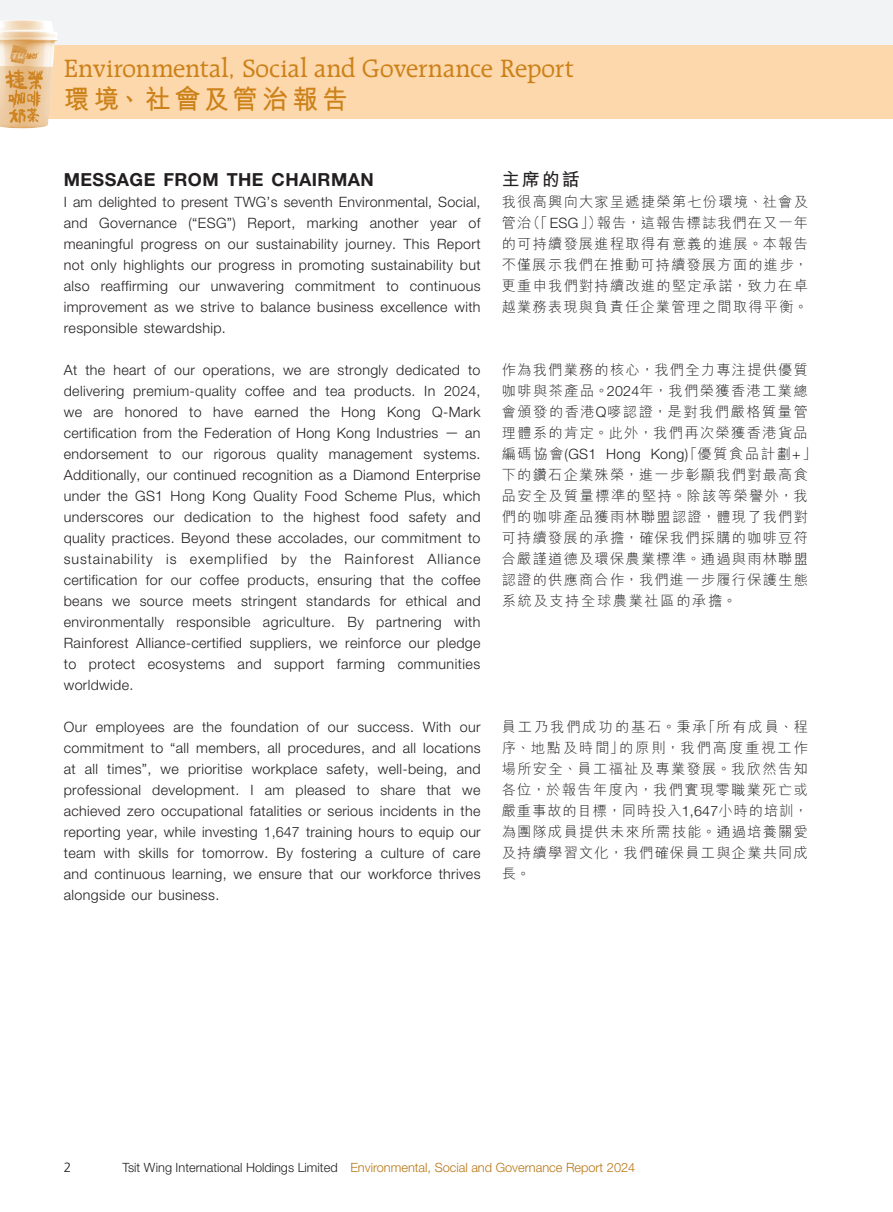
<style>
.page{position:relative;width:893px;height:1212px;background:#fff}
.page>*{position:absolute;margin:0;border:0;box-sizing:border-box;transform-origin:0 0}
.t1{font:27px "Raleigh LT Std";letter-spacing:.005em;color:#cc8119}
.t2{font:700 27px "M Hei HK";letter-spacing:.165em;color:#cc8119;scale:.95 1}
._03_H1{font:700 18px "Helvetica Neue LT Std";letter-spacing:.025em;color:#231f20}
._03_H1-2{font:700 18px "M Hei HK";color:#231f20}
._01_Body_Text{font:300 14.25px/21px "Helvetica Neue LT Std";letter-spacing:.025em;color:#231f20;text-align:justify}
._01_Body_Text-2{font:300 14.25px/21px "M Hei HK";letter-spacing:.085em;color:#231f20;text-align:justify}
.t3{font:300 13.5px "Frutiger LT Std";color:#231f20}
.t4{font:300 12.75px "Helvetica Neue LT Std";color:#b87514}
.s1{font-family:"Helvetica Neue LT Std"}
.s2{color:#231f20}
</style>
<div class="page">
<div style="left:0;top:0;width:893px;height:119px;background:#fdd8ac"></div>
<div style="left:0;top:0;width:893px;height:45px;background:#f2f3f4"></div>
<img style="left:0;top:20px;width:58px;height:108px">
<h1 class="t1" style="left:64px;top:53px;width:512px">Environmental, Social and Governance Report</h1>
<h1 class="t2" style="left:64px;top:80px;width:300px">環境、社會及管治報告</h1>
<p class="_03_H1" style="left:64px;top:169px;width:312px">MESSAGE FROM THE CHAIRMAN</p>
<p class="_01_Body_Text" style="left:64px;top:191px;width:418px">I am delighted to present TWG’s seventh Environmental, Social, and Governance (“ESG”) Report, marking another year of meaningful progress on our sustainability journey. This Report not only highlights our progress in promoting sustainability but also reaffirming our unwavering commitment to continuous improvement as we strive to balance business excellence with responsible stewardship.</p>
<p class="_01_Body_Text" style="left:64px;top:359px;width:418px">At the heart of our operations, we are strongly dedicated to delivering premium-quality coffee and tea products. In 2024, we are honored to have earned the Hong Kong Q-Mark certification from the Federation of Hong Kong Industries — an endorsement to our rigorous quality management systems.<br>Additionally, our continued recognition as a Diamond Enterprise under the GS1 Hong Kong Quality Food Scheme Plus, which underscores our dedication to the highest food safety and quality practices. Beyond these accolades, our commitment to sustainability is exemplified by the Rainforest Alliance certification for our coffee products, ensuring that the coffee beans we source meets stringent standards for ethical and environmentally responsible agriculture. By partnering with Rainforest Alliance-certified suppliers, we reinforce our pledge to protect ecosystems and support farming communities worldwide.</p>
<p class="_01_Body_Text" style="left:64px;top:716px;width:418px">Our employees are the foundation of our success. With our commitment to “all members, all procedures, and all locations at all times”, we prioritise workplace safety, well-being, and professional development. I am pleased to share that we achieved zero occupational fatalities or serious incidents in the reporting year, while investing 1,647 training hours to equip our team with skills for tomorrow. By fostering a culture of care and continuous learning, we ensure that our workforce thrives alongside our business.</p>
<p class="_03_H1-2" style="left:502px;top:166px;width:80px">主席的話</p>
<p class="_01_Body_Text-2" style="left:502px;top:191px;width:308px">我很高興向大家呈遞捷榮第七份環境、社會及管治（「<span class="s1">ESG</span>」）報告，這報告標誌我們在又一年的可持續發展進程取得有意義的進展。本報告不僅展示我們在推動可持續發展方面的進步，更重申我們對持續改進的堅定承諾，致力在卓越業務表現與負責任企業管理之間取得平衡。</p>
<p class="_01_Body_Text-2" style="left:502px;top:359px;width:317px;text-align:left">作為我們業務的核心，我們全力專注提供優質咖啡與茶產品。<span class="s1">2024</span>年，我們榮獲香港工業總會頒發的香港<span class="s1">Q</span>嘜認證，是對我們嚴格質量管理體系的肯定。此外，我們再次榮獲香港貨品編碼協會<span class="s1">(GS1 Hong Kong)</span>「優質食品計劃<span class="s1">+</span>」下的鑽石企業殊榮，進一步彰顯我們對最高食品安全及質量標準的堅持。除該等榮譽外，我們的咖啡產品獲雨林聯盟認證，體現了我們對可持續發展的承擔，確保我們採購的咖啡豆符合嚴謹道德及環保農業標準。通過與雨林聯盟認證的供應商合作，我們進一步履行保護生態系統及支持全球農業社區的承擔。</p>
<p class="_01_Body_Text-2" style="left:502px;top:716px;width:308px">員工乃我們成功的基石。秉承「所有成員、程序、地點及時間」的原則，我們高度重視工作場所安全、員工福祉及專業發展。我欣然告知各位，於報告年度內，我們實現零職業死亡或嚴重事故的目標，同時投入<span class="s1">1,647</span>小時的培訓，為團隊成員提供未來所需技能。通過培養關愛及持續學習文化，我們確保員工與企業共同成長。</p>
<p class="t3" style="left:64px;top:1159px;width:9px">2</p>
<p class="t4" style="left:122px;top:1160px;width:514px"><span class="s2">Tsit Wing International Holdings Limited</span> Environmental, Social and Governance Report 2024</p>
</div>
